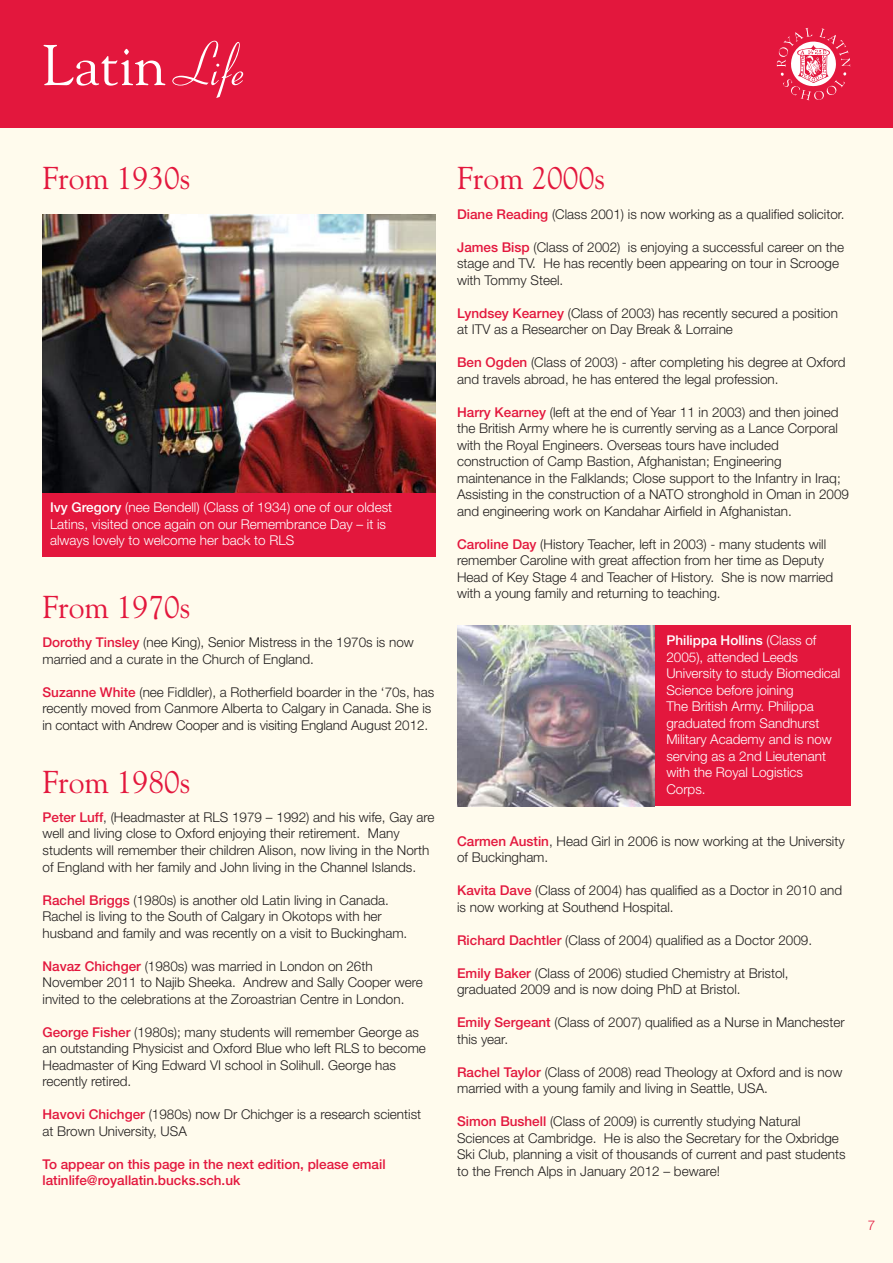
<style>
.page{position:relative;width:893px;height:1263px;background:#fffbed}
.page>*{position:absolute;margin:0;border:0;box-sizing:border-box;transform-origin:0 0}
.t1{font:57px "Goudy";color:#fff}
.t2{font:31.5px "Goudy";color:#e3173d}
.t3{font:300 13.5px/16.5px "Helvetica Neue";color:#221f1f}
.t4{font:300 13.5px/16.5px "Helvetica Neue";color:#fff}
.t5{font:500 13.5px/16.5px "Helvetica Neue";color:#e3173d}
.t6{font:300 13.5px "Helvetica Neue";color:#e3173d}
.s1{font-family:"Coronet";font-size:61.5px}
.s2{font-weight:500}
.s3{font-weight:500;color:#e3173d}
</style>
<div class="page">
<div style="left:0;top:0;width:893px;height:128px;background:#e3173d"></div>
<svg style="left:777px;top:28px;width:73px;height:72px"></svg>
<img style="left:43px;top:215px;width:393px;height:278px">
<div style="left:43px;top:493px;width:393px;height:64px;background:#e3173d"></div>
<div style="left:655px;top:625px;width:195px;height:181px;background:#e3173d"></div>
<img style="left:457px;top:625px;width:197px;height:181px">
<h1 class="t1" style="left:43px;top:43px;width:204px">Latin<span class="s1">Life</span></h1>
<h2 class="t2" style="left:43px;top:166px;width:149px">From 1930s</h2>
<p class="t4" style="left:50px;top:500px;width:344px"><span class="s2">Ivy Gregory</span> (nee Bendell) (Class of 1934) one of our oldest<br>Latins, visited once again on our Remembrance Day – it is always lovely to welcome her back to RLS</p>
<h2 class="t2" style="left:43px;top:594px;width:149px">From 1970s</h2>
<p class="t3" style="left:43px;top:635px;width:373px"><span class="s3">Dorothy Tinsley</span> (nee King), Senior Mistress in the 1970s is now married and a curate in the Church of England.</p>
<p class="t3" style="left:43px;top:684px;width:393px"><span class="s3">Suzanne White</span> (nee Fidldler), a Rotherfield boarder in the ‘70s, has recently moved from Canmore Alberta to Calgary in Canada. She is in contact with Andrew Cooper and is visiting England August 2012.</p>
<h2 class="t2" style="left:43px;top:769px;width:149px">From 1980s</h2>
<p class="t3" style="left:43px;top:810px;width:393px"><span class="s3">Peter Luff</span>, (Headmaster at RLS 1979 – 1992) and his wife, Gay are well and living close to Oxford enjoying their retirement. Many students will remember their children Alison, now living in the North of England with her family and John living in the Channel Islands.</p>
<p class="t3" style="left:43px;top:892px;width:366px"><span class="s3">Rachel Briggs</span> (1980s) is another old Latin living in Canada.<br>Rachel is living to the South of Calgary in Okotops with her husband and family and was recently on a visit to Buckingham.</p>
<p class="t3" style="left:43px;top:958px;width:382px"><span class="s3">Navaz Chichger</span> (1980s) was married in London on 26th<br>November 2011 to Najib Sheeka. Andrew and Sally Cooper were invited to the celebrations at the Zoroastrian Centre in London.</p>
<p class="t3" style="left:43px;top:1024px;width:385px"><span class="s3">George Fisher</span> (1980s); many students will remember George as an outstanding Physicist and Oxford Blue who left RLS to become Headmaster of King Edward VI school in Solihull. George has recently retired.</p>
<p class="t3" style="left:43px;top:1107px;width:380px"><span class="s3">Havovi Chichger</span> (1980s) now Dr Chichger is a research scientist at Brown University, USA</p>
<p class="t5" style="left:43px;top:1157px;width:345px">To appear on this page in the next edition, please email latinlife@royallatin.bucks.sch.uk</p>
<h2 class="t2" style="left:457px;top:166px;width:149px">From 2000s</h2>
<p class="t3" style="left:457px;top:206px;width:389px"><span class="s3">Diane Reading</span> (Class 2001) is now working as a qualified solicitor.</p>
<p class="t3" style="left:457px;top:239px;width:389px"><span class="s3">James Bisp</span> (Class of 2002) is enjoying a successful career on the stage and TV. He has recently been appearing on tour in Scrooge with Tommy Steel.</p>
<p class="t3" style="left:457px;top:305px;width:382px"><span class="s3">Lyndsey Kearney</span> (Class of 2003) has recently secured a position at ITV as a Researcher on Day Break &amp; Lorraine</p>
<p class="t3" style="left:457px;top:355px;width:390px"><span class="s3">Ben Ogden</span> (Class of 2003) - after completing his degree at Oxford and travels abroad, he has entered the legal profession.</p>
<p class="t3" style="left:457px;top:404px;width:393px"><span class="s3">Harry Kearney</span> (left at the end of Year 11 in 2003) and then joined the British Army where he is currently serving as a Lance Corporal with the Royal Engineers. Overseas tours have included construction of Camp Bastion, Afghanistan; Engineering maintenance in the Falklands; Close support to the Infantry in Iraq; Assisting in the construction of a NATO stronghold in Oman in 2009 and engineering work on Kandahar Airfield in Afghanistan.</p>
<p class="t3" style="left:457px;top:536px;width:378px"><span class="s3">Caroline Day</span> (History Teacher, left in 2003) - many students will remember Caroline with great affection from her time as Deputy Head of Key Stage 4 and Teacher of History. She is now married with a young family and returning to teaching.</p>
<p class="t4" style="left:666px;top:633px;width:176px"><span class="s2">Philippa Hollins</span> (Class of<br>2005), attended Leeds<br>University to study Biomedical<br>Science before joining<br>The British Army. Philippa graduated from Sandhurst<br>Military Academy and is now serving as a 2nd Lieutenant with the Royal Logistics<br>Corps.</p>
<p class="t3" style="left:457px;top:833px;width:389px"><span class="s3">Carmen Austin</span>, Head Girl in 2006 is now working at the University of Buckingham.</p>
<p class="t3" style="left:457px;top:883px;width:386px"><span class="s3">Kavita Dave</span> (Class of 2004) has qualified as a Doctor in 2010 and is now working at Southend Hospital.</p>
<p class="t3" style="left:457px;top:932px;width:357px"><span class="s3">Richard Dachtler</span> (Class of 2004) qualified as a Doctor 2009.</p>
<p class="t3" style="left:457px;top:965px;width:333px"><span class="s3">Emily Baker</span> (Class of 2006) studied Chemistry at Bristol, graduated 2009 and is now doing PhD at Bristol.</p>
<p class="t3" style="left:457px;top:1015px;width:389px"><span class="s3">Emily Sergeant</span> (Class of 2007) qualified as a Nurse in Manchester this year.</p>
<p class="t3" style="left:457px;top:1064px;width:387px"><span class="s3">Rachel Taylor</span> (Class of 2008) read Theology at Oxford and is now married with a young family and living in Seattle, USA.</p>
<p class="t3" style="left:457px;top:1114px;width:390px"><span class="s3">Simon Bushell</span> (Class of 2009) is currently studying Natural Sciences at Cambridge. He is also the Secretary for the Oxbridge Ski Club, planning a visit of thousands of current and past students to the French Alps in January 2012 – beware!</p>
<p class="t6" style="left:868px;top:1219px;width:9px">7</p>
</div>
